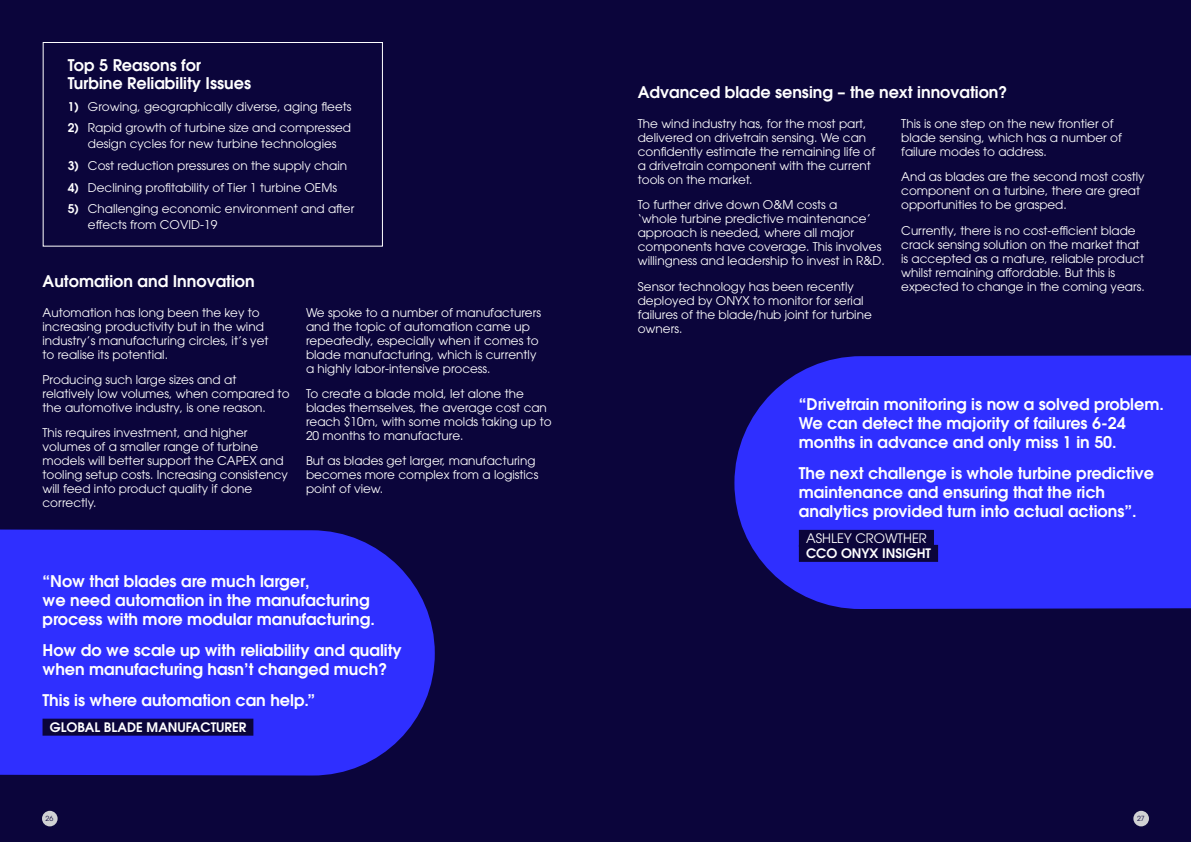
<style>
.page{position:relative;width:1191px;height:842px;background:#0b053b}
.page>*{position:absolute;margin:0;border:0;box-sizing:border-box;transform-origin:0 0}
.t1{font:600 16px/19.2px "ITC Avant Garde Std";color:#fff}
.t2{font:600 13px "ITC Avant Garde Std";color:#fff}
.t3{font:13px "ITC Avant Garde Std";color:#fff}
.t4{font:12px/14px "ITC Avant Garde Std";color:#fff}
.t5{font:7px "ITC Avant Garde Std";color:#0b053b}
.s1{font-weight:600}
</style>
<div class="page">
<div style="left:0;top:529px;width:435px;height:247px;background:#2f2fff"></div>
<div style="left:43px;top:719px;width:210px;height:17px;background:#0b053b"></div>
<svg style="left:734px;top:355px;width:457px;height:254px;background:#2c2cf1"></svg>
<div style="left:799px;top:530px;width:135px;height:17px;background:#0b053b"></div>
<div style="left:799px;top:545px;width:139px;height:17px;background:#0b053b"></div>
<div style="left:43px;top:42px;width:340px;height:205px;border:1px solid #fff"></div>
<div style="left:42px;top:811px;width:16px;height:15px;background:#d1d2d4;border-radius:50%"></div>
<div style="left:1133px;top:811px;width:16px;height:15px;background:#d1d2d4;border-radius:50%"></div>
<h1 class="t1" style="left:68px;top:56px;width:185px;line-height:18px">Top 5 Reasons for<br>Turbine Reliability Issues</h1>
<p class="t4" style="left:68px;top:99px;width:285px"><span class="s1">1)</span> Growing, geographically diverse, aging fleets</p>
<p class="t4" style="left:68px;top:120px;width:285px;line-height:16px;text-align:center"><span class="s1">2)</span> Rapid growth of turbine size and compressed design cycles for new turbine technologies</p>
<p class="t4" style="left:68px;top:159px;width:281px"><span class="s1">3)</span> Cost reduction pressures on the supply chain</p>
<p class="t4" style="left:68px;top:180px;width:271px"><span class="s1">4)</span> Declining profitability of Tier 1 turbine OEMs</p>
<p class="t4" style="left:88px;top:201px;width:268px;line-height:16px;text-indent:-20px"><span class="s1">5)</span> Challenging economic environment and after effects from COVID-19</p>
<h1 class="t1" style="left:43px;top:271px;width:214px">Automation and Innovation</h1>
<p class="t4" style="left:43px;top:305px;width:228px">Automation has long been the key to increasing productivity but in the wind industry’s manufacturing circles, it’s yet to realise its potential.</p>
<p class="t4" style="left:43px;top:372px;width:248px">Producing such large sizes and at relatively low volumes, when compared to the automotive industry, is one reason.</p>
<p class="t4" style="left:43px;top:426px;width:247px">This requires investment, and higher volumes of a smaller range of turbine models will better support the CAPEX and tooling setup costs. Increasing consistency will feed into product quality if done correctly.</p>
<p class="t4" style="left:306px;top:305px;width:236px">We spoke to a number of manufacturers and the topic of automation came up repeatedly, especially when it comes to blade manufacturing, which is currently a highly labor-intensive process.</p>
<p class="t4" style="left:306px;top:386px;width:247px">To create a blade mold, let alone the blades themselves, the average cost can reach $10m, with some molds taking up to 20 months to manufacture.</p>
<p class="t4" style="left:306px;top:454px;width:234px">But as blades get larger, manufacturing becomes more complex from a logistics point of view.</p>
<h1 class="t1" style="left:43px;top:571px;width:334px">“Now that blades are much larger,<br>we need automation in the manufacturing process with more modular manufacturing.</h1>
<h1 class="t1" style="left:43px;top:640px;width:361px">How do we scale up with reliability and quality when manufacturing hasn’t changed much?</h1>
<h1 class="t1" style="left:43px;top:690px;width:274px">This is where automation can help.”</h1>
<p class="t2" style="left:50px;top:719px;width:198px">GLOBAL BLADE MANUFACTURER</p>
<h1 class="t1" style="left:638px;top:82px;width:371px">Advanced blade sensing – the next innovation?</h1>
<p class="t4" style="left:638px;top:116px;width:239px">The wind industry has, for the most part, delivered on drivetrain sensing. We can confidently estimate the remaining life of a drivetrain component with the current tools on the market.</p>
<p class="t4" style="left:638px;top:198px;width:248px">To further drive down O&amp;M costs a<br>‘whole turbine predictive maintenance’ approach is needed, where all major components have coverage. This involves willingness and leadership to invest in R&amp;D.</p>
<p class="t4" style="left:638px;top:279px;width:235px">Sensor technology has been recently deployed by ONYX to monitor for serial failures of the blade/hub joint for turbine owners.</p>
<p class="t4" style="left:901px;top:116px;width:222px">This is one step on the new frontier of blade sensing, which has a number of failure modes to address.</p>
<p class="t4" style="left:901px;top:170px;width:245px">And as blades are the second most costly component on a turbine, there are great opportunities to be grasped.</p>
<p class="t4" style="left:901px;top:223px;width:245px">Currently, there is no cost-efficient blade crack sensing solution on the market that is accepted as a mature, reliable product whilst remaining affordable. But this is expected to change in the coming years.</p>
<h1 class="t1" style="left:799px;top:394px;width:366px">“Drivetrain monitoring is now a solved problem.<br>We can detect the majority of failures 6-24 months in advance and only miss 1 in 50.</h1>
<h1 class="t1" style="left:799px;top:463px;width:357px">The next challenge is whole turbine predictive maintenance and ensuring that the rich analytics provided turn into actual actions”.</h1>
<p class="t3" style="left:806px;top:530px;width:122px">ASHLEY CROWTHER</p>
<p class="t2" style="left:806px;top:545px;width:126px">CCO ONYX INSIGHT</p>
<p class="t5" style="left:46px;top:814px;width:9px">26</p>
<p class="t5" style="left:1137px;top:814px;width:9px">27</p>
</div>
